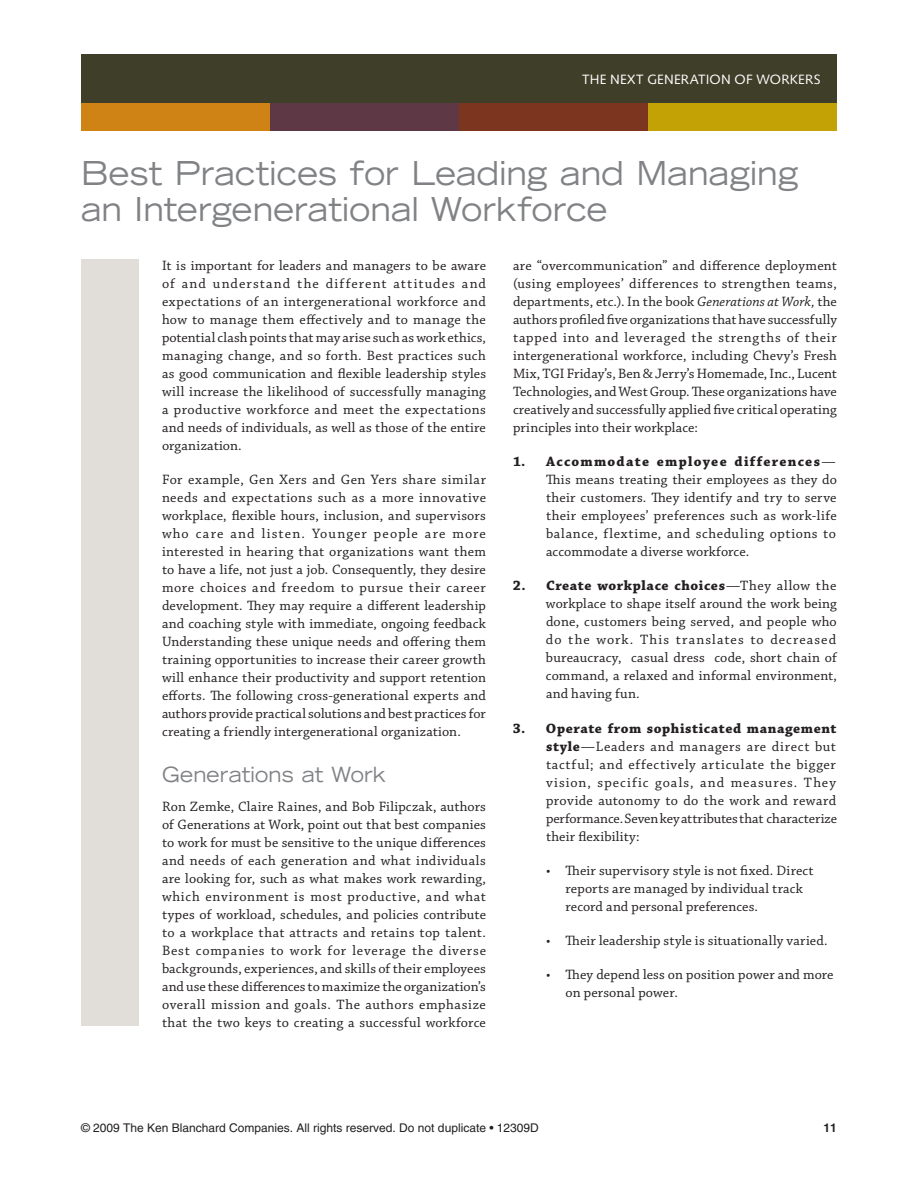
<style>
.page{position:relative;width:918px;height:1188px;background:#fff}
.page>*{position:absolute;margin:0;border:0;box-sizing:border-box;transform-origin:0 0}
.t1{font:expanded 33px/36px "Trade Gothic LT Std";color:#808285;scale:.94 1}
.t2{font:expanded 21px "Trade Gothic LT Std";letter-spacing:.005em;color:#808285;scale:.94 1}
.t3{font:14.25px/18px "Chaparral Pro";letter-spacing:.01em;color:#231f20;text-align:justify}
.t4{font:13.5px "Syntax LT Std";letter-spacing:.015em;color:#fff}
.t5{font:12px "Helvetica LT Std";color:#231f20}
.t6{font:700 12px "Helvetica LT Std";color:#231f20}
.s1{font-style:italic}
.s2{font-weight:700}
</style>
<div class="page">
<div style="left:81px;top:259px;width:57px;height:767px;background:#e1ded9"></div>
<div style="left:81px;top:102px;width:189px;height:29px;background:#d08315"></div>
<div style="left:270px;top:102px;width:189px;height:29px;background:#5e3844"></div>
<div style="left:459px;top:102px;width:189px;height:29px;background:#7c351e"></div>
<div style="left:648px;top:102px;width:189px;height:29px;background:#c2a205"></div>
<div style="left:81px;top:54px;width:756px;height:49px;background:#3e3e29"></div>
<p class="t4" style="left:582px;top:71px;width:240px">THE NEXT GENERATION OF WORKERS</p>
<h1 class="t1" style="left:81px;top:154px;width:765px">Best Practices for Leading and Managing an Intergenerational Workforce</h1>
<p class="t3" style="left:162px;top:257px;width:326px">It is important for leaders and managers to be aware of and understand the different attitudes and expectations of an intergenerational workforce and how to manage them effectively and to manage the potential clash points that may arise such as work ethics, managing change, and so forth. Best practices such as good communication and flexible leadership styles will increase the likelihood of successfully managing a productive workforce and meet the expectations and needs of individuals, as well as those of the entire organization.</p>
<p class="t3" style="left:162px;top:471px;width:326px">For example, Gen Xers and Gen Yers share similar needs and expectations such as a more innovative workplace, flexible hours, inclusion, and supervisors who care and listen. Younger people are more interested in hearing that organizations want them to have a life, not just a job. Consequently, they desire more choices and freedom to pursue their career development. They may require a different leadership and coaching style with immediate, ongoing feedback Understanding these unique needs and offering them training opportunities to increase their career growth will enhance their productivity and support retention efforts. The following cross-generational experts and authors provide practical solutions and best practices for creating a friendly intergenerational organization.</p>
<h2 class="t2" style="left:162px;top:761px;width:240px">Generations at Work</h2>
<p class="t3" style="left:162px;top:798px;width:326px">Ron Zemke, Claire Raines, and Bob Filipczak, authors of Generations at Work, point out that best companies to work for must be sensitive to the unique differences and needs of each generation and what individuals are looking for, such as what makes work rewarding, which environment is most productive, and what types of workload, schedules, and policies contribute to a workplace that attracts and retains top talent.<br>Best companies to work for leverage the diverse backgrounds, experiences, and skills of their employees and use these differences to maximize the organization’s overall mission and goals. The authors emphasize that the two keys to creating a successful workforce</p>
<p class="t3" style="left:513px;top:257px;width:326px">are “overcommunication” and difference deployment (using employees’ differences to strengthen teams, departments, etc.). In the book <span class="s1">Generations at Work,</span> the authors profiled five organizations that have successfully tapped into and leveraged the strengths of their intergenerational workforce, including Chevy’s Fresh Mix, TGI Friday’s, Ben &amp; Jerry’s Homemade, Inc., Lucent Technologies, and West Group. These organizations have creatively and successfully applied five critical operating principles into their workplace:</p>
<p class="t3" style="left:546px;top:453px;width:292px;text-indent:-33px"><span class="s2">1. Accommodate employee differences</span>— This means treating their employees as they do their customers. They identify and try to serve their employees’ preferences such as work-life balance, flextime, and scheduling options to accommodate a diverse workforce.</p>
<p class="t3" style="left:546px;top:577px;width:292px;text-indent:-33px"><span class="s2">2. Create workplace choices</span>—They allow the workplace to shape itself around the work being done, customers being served, and people who do the work. This translates to decreased bureaucracy, casual dress code, short chain of command, a relaxed and informal environment, and having fun.</p>
<p class="t3" style="left:546px;top:720px;width:293px;text-indent:-33px"><span class="s2">3. Operate from sophisticated management style</span>—Leaders and managers are direct but tactful; and effectively articulate the bigger vision, specific goals, and measures. They provide autonomy to do the work and reward performance. Seven key attributes that characterize their flexibility:</p>
<p class="t3" style="left:565px;top:862px;width:250px;text-align:left;text-indent:-19px">• Their supervisory style is not fixed. Direct reports are managed by individual track record and personal preferences.</p>
<p class="t3" style="left:546px;top:932px;width:283px">• Their leadership style is situationally varied.</p>
<p class="t3" style="left:565px;top:966px;width:270px;text-indent:-19px">• They depend less on position power and more on personal power.</p>
<p class="t5" style="left:81px;top:1121px;width:459px">© 2009 The Ken Blanchard Companies. All rights reserved. Do not duplicate • 12309D</p>
<p class="t6" style="left:824px;top:1121px;width:7px">11</p>
</div>
